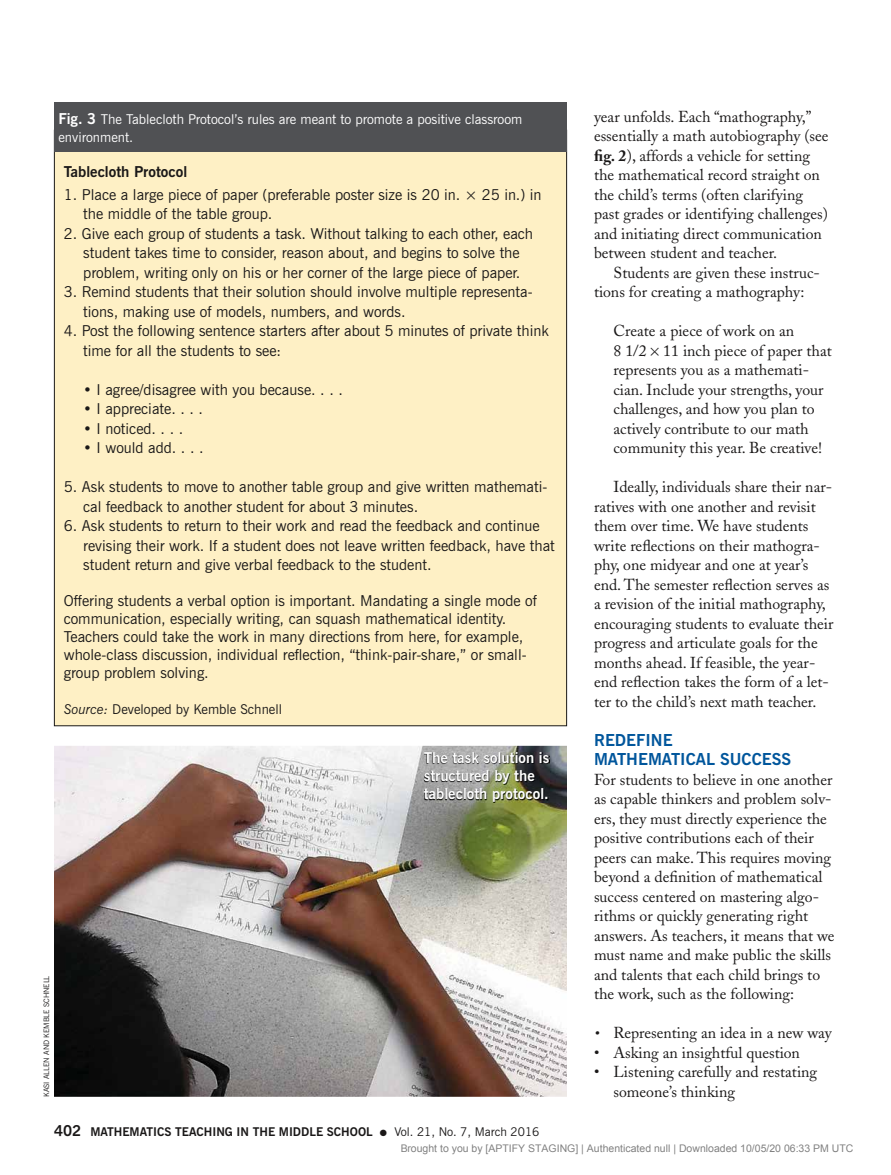
<style>
.page{position:relative;width:891px;height:1175px;background:#fff}
.page>*{position:absolute;margin:0;border:0;box-sizing:border-box;transform-origin:0 0}
.t1{font:700 16.5px/19.5px "News Gothic BT";color:#00569c}
.t2{font:15.75px/19.5px "Adobe Caslon";color:#1a1818}
.t3{font:15px/19.5px "News Gothic BT";color:#1a1818}
.t4{font:700 15px/18px "News Gothic BT";color:#fff}
.t5{font:700 15px "News Gothic BT";color:#1a1818}
.t6{font:13.5px/18px "News Gothic BT";color:#fff}
.t7{font:13.5px "News Gothic BT";color:#1a1818}
.t8{font:700 12px "News Gothic BT";color:#1a1818}
.t9{font:10.5px "Arial";color:rgb(0 0 0/.5)}
.t10{font:7.5px "News Gothic BT";color:#1a1818}
.s1{font-weight:700;font-size:15px}
.s2{font-style:italic}
.s3{font-size:15px}
.s4{font-weight:400}
.s5{font-weight:700}
</style>
<div class="page">
<div style="left:54px;top:130px;width:513px;height:595px;background:#fef0c5"></div>
<div style="left:54px;top:102px;width:513px;height:50px;background:#505154"></div>
<img style="left:54px;top:746px;width:513px;height:350px">
<img style="left:424px;top:752px;width:125px;height:50px">
<p class="t6" style="left:58px;top:110px;width:465px"><span class="s1">Fig. 3</span> The Tablecloth Protocol’s rules are meant to promote a positive classroom environment.</p>
<p class="t5" style="left:64px;top:163px;width:125px">Tablecloth Protocol</p>
<p class="t3" style="left:83px;top:184px;width:460px;text-indent:-20px">1. Place a large piece of paper (preferable poster size is 20 in. × 25 in.) in the middle of the table group.</p>
<p class="t3" style="left:64px;top:223px;width:471px;text-align:center">2. Give each group of students a task. Without talking to each other, each student takes time to consider, reason about, and begins to solve the problem, writing only on his or her corner of the large piece of paper.</p>
<p class="t3" style="left:83px;top:282px;width:451px;text-indent:-20px">3. Remind students that their solution should involve multiple representa&shy;tions, making use of models, numbers, and words.</p>
<p class="t3" style="left:83px;top:321px;width:467px;text-indent:-20px">4. Post the following sentence starters after about 5 minutes of private think time for all the students to see:</p>
<p class="t3" style="left:83px;top:379px;width:261px">• I agree/disagree with you because. . . .</p>
<p class="t3" style="left:83px;top:399px;width:121px">• I appreciate. . . .</p>
<p class="t3" style="left:83px;top:418px;width:101px">• I noticed. . . .</p>
<p class="t3" style="left:83px;top:438px;width:122px">• I would add. . . .</p>
<p class="t3" style="left:83px;top:477px;width:466px;text-indent:-20px">5. Ask students to move to another table group and give written mathemati&shy;cal feedback to another student for about 3 minutes.</p>
<p class="t3" style="left:83px;top:516px;width:473px;text-indent:-20px">6. Ask students to return to their work and read the feedback and continue revising their work. If a student does not leave written feedback, have that student return and give verbal feedback to the student.</p>
<p class="t3" style="left:64px;top:592px;width:475px;line-height:18px">Offering students a verbal option is important. Mandating a single mode of communication, especially writing, can squash mathematical identity.<br>Teachers could take the work in many directions from here, for example, whole-class discussion, individual reflection, “think-pair-share,” or small&shy;group problem solving.</p>
<p class="t7" style="left:64px;top:701px;width:220px"><span class="s2">Source:</span> Developed by Kemble Schnell</p>
<p class="t10" style="left:42px;top:1096px;width:123px;rotate:-90deg">KASI ALLEN AND KEMBLE SCHNELL</p>
<p class="t4" style="left:424px;top:749px;width:127px">The task solution is structured by the tablecloth protocol.</p>
<p class="t8" style="left:54px;top:1124px;width:487px"><span class="s3">402</span> MATHEMATICS TEACHING IN THE MIDDLE SCHOOL ● <span class="s4">Vol. 21, No. 7, March 2016</span></p>
<p class="t2" style="left:594px;top:107px;width:236px">year unfolds. Each “mathography,” essentially a math autobiography (see <span class="s5">fig. 2</span>), affords a vehicle for setting the mathematical record straight on the child’s terms (often clarifying past grades or identifying challenges) and initiating direct communication between student and teacher.</p>
<p class="t2" style="left:594px;top:263px;width:227px;text-indent:19px">Students are given these instruc&shy;tions for creating a mathography:</p>
<p class="t2" style="left:613px;top:321px;width:220px">Create a piece of work on an<br>8 1/2 11 inch piece of paper that represents you as a mathemati&shy;cian. Include your strengths, your challenges, and how you plan to actively contribute to our math community this year. Be creative!</p>
<p class="t2" style="left:594px;top:477px;width:241px;text-indent:19px">Ideally, individuals share their nar&shy;ratives with one another and revisit them over time. We have students write reflections on their mathogra&shy;phy, one midyear and one at year’s end. The semester reflection serves as a revision of the initial mathography, encouraging students to evaluate their progress and articulate goals for the months ahead. If feasible, the year&shy;end reflection takes the form of a let&shy;ter to the child’s next math teacher.</p>
<p class="t1" style="left:594px;top:730px;width:199px">REDEFINE<br>MATHEMATICAL SUCCESS</p>
<p class="t2" style="left:594px;top:770px;width:242px">For students to believe in one another as capable thinkers and problem solv&shy;ers, they must directly experience the positive contributions each of their peers can make. This requires moving beyond a definition of mathematical success centered on mastering algo&shy;rithms or quickly generating right answers. As teachers, it means that we must name and make public the skills and talents that each child brings to the work, such as the following:</p>
<p class="t2" style="left:594px;top:1023px;width:239px"><span class="s2">•</span> Representing an idea in a new way</p>
<p class="t2" style="left:594px;top:1043px;width:208px">• Asking an insightful question</p>
<p class="t2" style="left:613px;top:1062px;width:205px;text-indent:-19px">• Listening carefully and restating someone’s thinking</p>
<p class="t9" style="left:400px;top:1142px;width:455px">Brought to you by [APTIFY STAGING] | Authenticated null | Downloaded 10/05/20 06:33 PM UTC</p>
</div>
